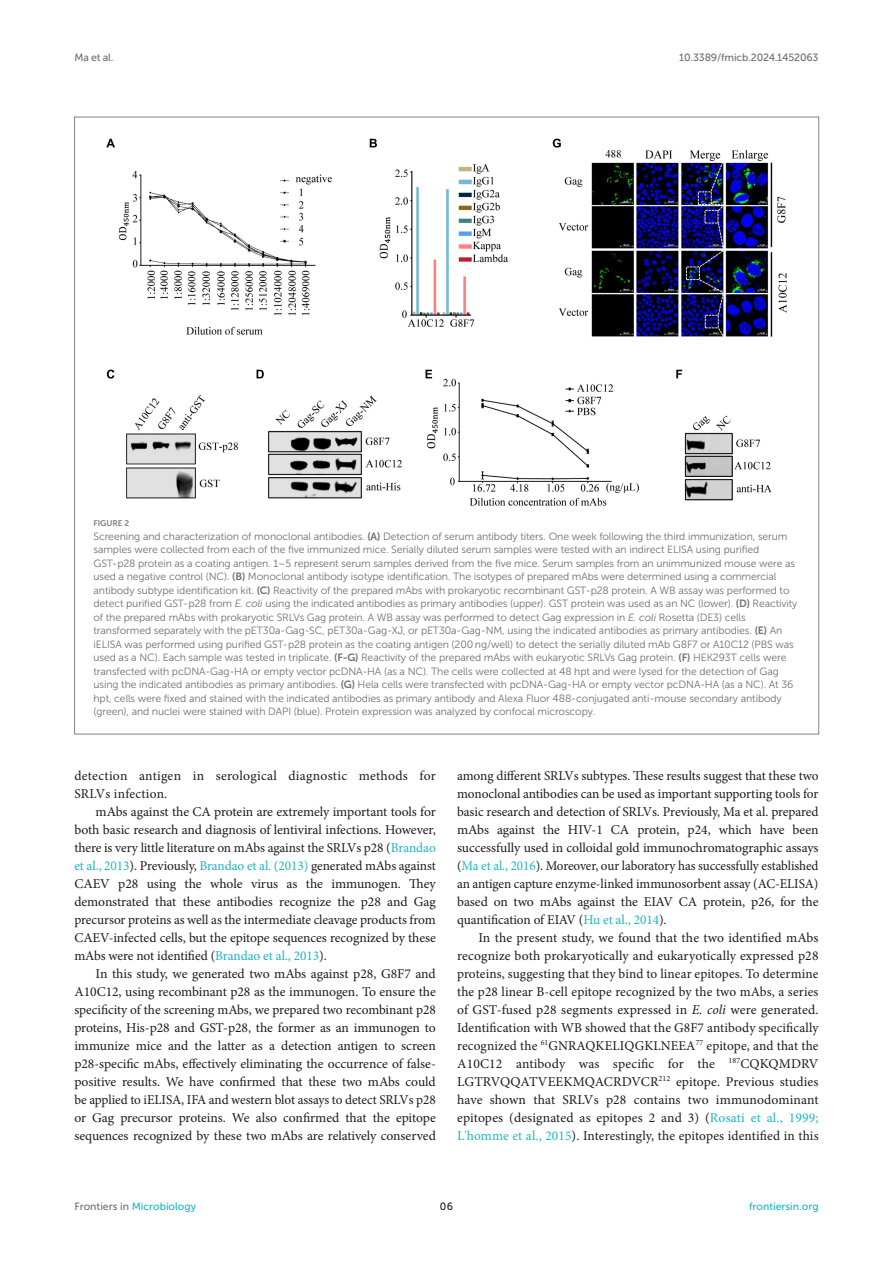
<style>
.page{position:relative;width:893px;height:1263px;background:#fff}
.page>*{position:absolute;margin:0;border:0;box-sizing:border-box;transform-origin:0 0}
.TEXT{font:13.5px/18px "Minion Pro";color:#1b1c1b;text-align:justify}
.TEXT-2{font:13.5px/18px "Minion Pro";letter-spacing:.02em;color:#1b1c1b}
.FIG_LEG{font:10.5px/13.5px "Museo Sans 300";letter-spacing:-.01em;color:#706f70}
.t1{font:10.5px "Museo Sans 500";color:#1db5c3}
.t2{font:10.5px "Museo Sans 500";letter-spacing:-.015em;color:#706f70}
.t3{font:10.5px "Museo Sans 500";color:#1b1c1b}
.FIG_HD{font:8.25px "Museo Sans 700";letter-spacing:-.01em;color:#7e7f7f}
.s1{font-family:"Museo Sans 700"}
.s2{font-style:italic}
.s3{color:#1db5c3}
.s4{color:#706f70}
</style>
<div class="page">
<img style="left:106px;top:138px;width:681px;height:368px">
<p class="t2" style="left:74px;top:51px;width:40px">Ma et al.</p>
<p class="t2" style="left:679px;top:51px;width:141px">10.3389/fmicb.2024.1452063</p>
<p class="FIG_HD" style="left:94px;top:519px;width:37px">FIGURE 2</p>
<p class="FIG_LEG" style="left:94px;top:529px;width:705px">Screening and characterization of monoclonal antibodies. <span class="s1">(A)</span> Detection of serum antibody titers. One week following the third immunization, serum samples were collected from each of the five immunized mice. Serially diluted serum samples were tested with an indirect ELISA using purified GST-p28 protein as a coating antigen. 1–5 represent serum samples derived from the five mice. Serum samples from an unimmunized mouse were as used a negative control (NC). <span class="s1">(B)</span> Monoclonal antibody isotype identification. The isotypes of prepared mAbs were determined using a commercial antibody subtype identification kit. <span class="s1">(C)</span> Reactivity of the prepared mAbs with prokaryotic recombinant GST-p28 protein. A WB assay was performed to detect purified GST-p28 from <span class="s2">E. coli</span> using the indicated antibodies as primary antibodies (upper). GST protein was used as an NC (lower). <span class="s1">(D)</span> Reactivity of the prepared mAbs with prokaryotic SRLVs Gag protein. A WB assay was performed to detect Gag expression in <span class="s2">E. coli</span> Rosetta (DE3) cells transformed separately with the pET30a-Gag-SC, pET30a-Gag-XJ, or pET30a-Gag-NM, using the indicated antibodies as primary antibodies. <span class="s1">(E)</span> An iELISA was performed using purified GST-p28 protein as the coating antigen (200 ng/well) to detect the serially diluted mAb G8F7 or A10C12 (PBS was used as a NC). Each sample was tested in triplicate. <span class="s1">(F-G)</span> Reactivity of the prepared mAbs with eukaryotic SRLVs Gag protein. <span class="s1">(F)</span> HEK293T cells were transfected with pcDNA-Gag-HA or empty vector pcDNA-HA (as a NC). The cells were collected at 48 hpt and were lysed for the detection of Gag using the indicated antibodies as primary antibodies. <span class="s1">(G)</span> Hela cells were transfected with pcDNA-Gag-HA or empty vector pcDNA-HA (as a NC). At 36 hpt, cells were fixed and stained with the indicated antibodies as primary antibody and Alexa Fluor 488-conjugated anti-mouse secondary antibody (green), and nuclei were stained with DAPI (blue). Protein expression was analyzed by confocal microscopy.</p>
<p class="TEXT-2" style="left:74px;top:767px;width:363px">detection antigen in serological diagnostic methods for<br>SRLVs infection.</p>
<p class="TEXT" style="left:74px;top:803px;width:363px;text-indent:21px">mAbs against the CA protein are extremely important tools for both basic research and diagnosis of lentiviral infections. However, there is very little literature on mAbs against the SRLVs p28 (<span class="s3">Brandao et al., 2013</span>). Previously, <span class="s3">Brandao et al. (2013)</span> generated mAbs against CAEV p28 using the whole virus as the immunogen. They demonstrated that these antibodies recognize the p28 and Gag precursor proteins as well as the intermediate cleavage products from CAEV-infected cells, but the epitope sequences recognized by these mAbs were not identified (<span class="s3">Brandao et al., 2013</span>).</p>
<p class="TEXT" style="left:74px;top:965px;width:363px;text-indent:21px">In this study, we generated two mAbs against p28, G8F7 and A10C12, using recombinant p28 as the immunogen. To ensure the specificity of the screening mAbs, we prepared two recombinant p28 proteins, His-p28 and GST-p28, the former as an immunogen to immunize mice and the latter as a detection antigen to screen p28-specific mAbs, effectively eliminating the occurrence of false&shy;positive results. We have confirmed that these two mAbs could be applied to iELISA, IFA and western blot assays to detect SRLVs p28 or Gag precursor proteins. We also confirmed that the epitope sequences recognized by these two mAbs are relatively conserved</p>
<p class="TEXT" style="left:457px;top:767px;width:363px">among different SRLVs subtypes. These results suggest that these two monoclonal antibodies can be used as important supporting tools for basic research and detection of SRLVs. Previously, Ma et al. prepared mAbs against the HIV-1 CA protein, p24, which have been successfully used in colloidal gold immunochromatographic assays (<span class="s3">Ma et al., 2016</span>). Moreover, our laboratory has successfully established an antigen capture enzyme-linked immunosorbent assay (AC-ELISA) based on two mAbs against the EIAV CA protein, p26, for the quantification of EIAV (<span class="s3">Hu et al., 2014</span>).</p>
<p class="TEXT" style="left:457px;top:929px;width:363px;text-indent:21px">In the present study, we found that the two identified mAbs recognize both prokaryotically and eukaryotically expressed p28 proteins, suggesting that they bind to linear epitopes. To determine the p28 linear B-cell epitope recognized by the two mAbs, a series of GST-fused p28 segments expressed in <span class="s2">E. coli</span> were generated.<br>Identification with WB showed that the G8F7 antibody specifically recognized the <sup>61</sup>GNRAQKELIQGKLNEEA<sup>77</sup> epitope, and that the A10C12 antibody was specific for the <sup>187</sup>CQKQMDRV LGTRVQQATVEEKMQACRDVCR<sup>212</sup> epitope. Previous studies have shown that SRLVs p28 contains two immunodominant epitopes (designated as epitopes 2 and 3) (<span class="s3">Rosati et al., 1999; L'homme et al., 2015</span>). Interestingly, the epitopes identified in this</p>
<p class="t1" style="left:74px;top:1200px;width:123px"><span class="s4">Frontiers in</span> Microbiology</p>
<p class="t3" style="left:440px;top:1200px;width:15px">06</p>
<p class="t1" style="left:749px;top:1200px;width:71px">frontiersin.org</p>
</div>
